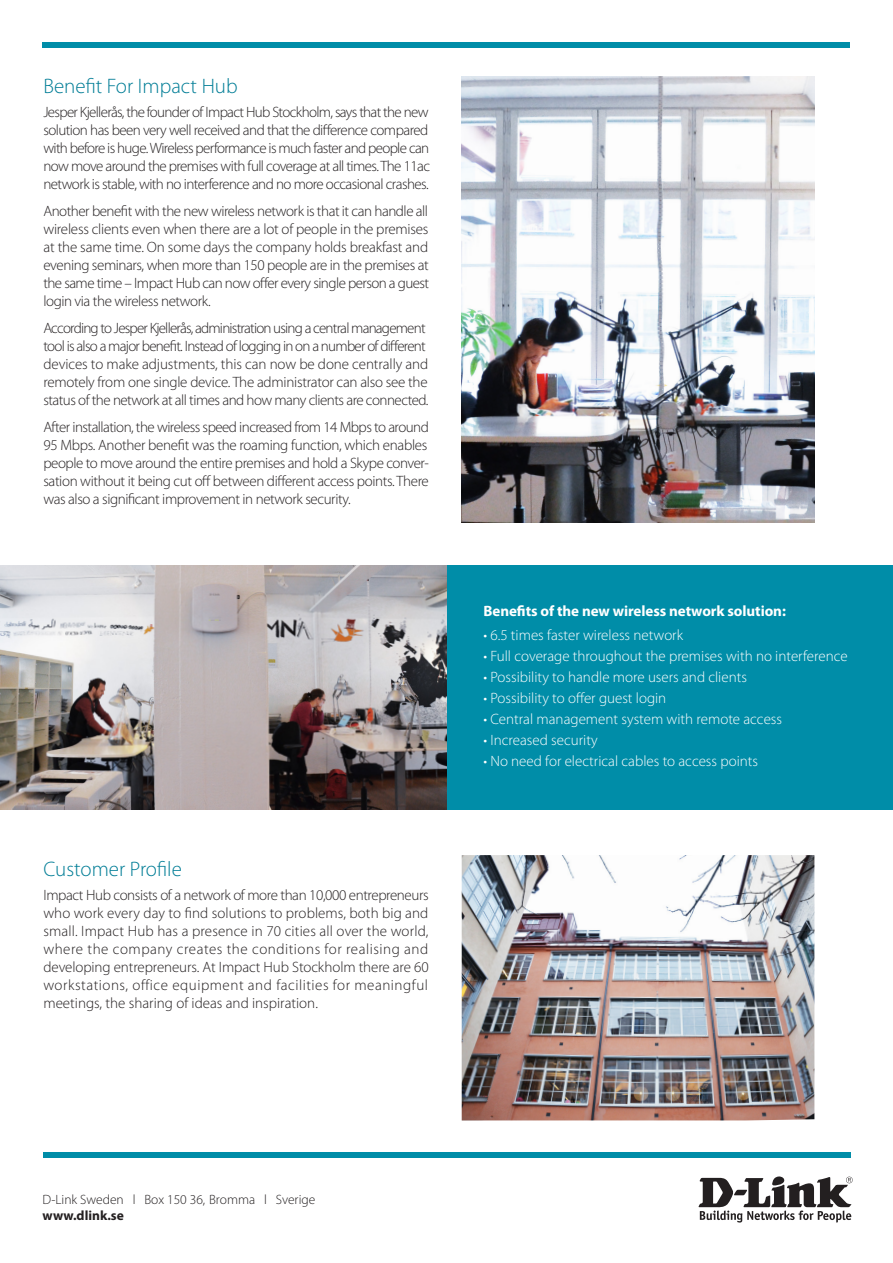
<style>
.page{position:relative;width:893px;height:1263px;background:#fff}
.page>*{position:absolute;margin:0;border:0;box-sizing:border-box;transform-origin:0 0}
.t1{font:300 21px "Myriad Pro";color:#007d96}
.t2{font:300 15px/18px "Myriad Pro";letter-spacing:-.035em;color:#231f20}
.t3{font:300 15px "Myriad Pro";color:#fff}
.t4{font:300 15px "Myriad Pro";color:#231f20}
.t5{font:700 15px "Myriad Pro";letter-spacing:-.005em;color:#fff}
.t6{font:300 13.5px "Myriad Pro";color:#231f20}
.t7{font:700 13.5px "Myriad Pro";color:#231f20}
</style>
<div class="page">
<svg style="left:699px;top:1176px;width:154px;height:46px"></svg>
<div style="left:43px;top:1152px;width:808px;height:6px;background:#008da8"></div>
<div style="left:446px;top:565px;width:447px;height:244px;background:#008da8"></div>
<img style="left:0;top:565px;width:446px;height:244px">
<img style="left:462px;top:77px;width:352px;height:445px">
<img style="left:462px;top:855px;width:352px;height:265px">
<div style="left:43px;top:43px;width:807px;height:5px;background:#008da8"></div>
<p class="t1" style="left:43px;top:73px;width:196px">Benefit For Impact Hub</p>
<p class="t2" style="left:43px;top:103px;width:387px">Jesper Kjellerås, the founder of Impact Hub Stockholm, says that the new</p>
<p class="t2" style="left:43px;top:121px;width:388px">solution has been very well received and that the difference compared with before is huge. Wireless performance is much faster and people can now move around the premises with full coverage at all times. The 11ac network is stable, with no interference and no more occasional crashes.</p>
<p class="t2" style="left:43px;top:202px;width:387px;text-align:justify">Another benefit with the new wireless network is that it can handle all wireless clients even when there are a lot of people in the premises at the same time. On some days the company holds breakfast and evening seminars, when more than 150 people are in the premises at the same time – Impact Hub can now offer every single person a guest login via the wireless network.</p>
<p class="t2" style="left:43px;top:319px;width:387px">According to Jesper Kjellerås, administration using a central management tool is also a major benefit. Instead of logging in on a number of different devices to make adjustments, this can now be done centrally and remotely from one single device. The administrator can also see the status of the network at all times and how many clients are connected.</p>
<p class="t2" style="left:43px;top:418px;width:387px;text-align:justify">After installation, the wireless speed increased from 14 Mbps to around 95 Mbps. Another benefit was the roaming function, which enables people to move around the entire premises and hold a Skype conver-</p>
<p class="t2" style="left:43px;top:472px;width:387px">sation without it being cut off between different access points. There was also a significant improvement in network security.</p>
<p class="t1" style="left:43px;top:856px;width:140px">Customer Profile</p>
<p class="t2" style="left:43px;top:886px;width:387px;text-align:justify">Impact Hub consists of a network of more than 10,000 entrepreneurs who work every day to find solutions to problems, both big and small. Impact Hub has a presence in 70 cities all over the world, where the company creates the conditions for realising and developing entrepreneurs. At Impact Hub Stockholm there are 60 workstations, office equipment and facilities for meaningful</p>
<p class="t4" style="left:43px;top:994px;width:276px">meetings, the sharing of ideas and inspiration.</p>
<p class="t5" style="left:483px;top:602px;width:304px">Benefits of the new wireless network solution:</p>
<p class="t3" style="left:483px;top:626px;width:201px">• 6.5 times faster wireless network</p>
<p class="t3" style="left:483px;top:647px;width:366px">• Full coverage throughout the premises with no interference</p>
<p class="t3" style="left:483px;top:668px;width:265px">• Possibility to handle more users and clients</p>
<p class="t3" style="left:483px;top:689px;width:184px">• Possibility to offer guest login</p>
<p class="t3" style="left:483px;top:710px;width:300px">• Central management system with remote access</p>
<p class="t3" style="left:483px;top:731px;width:116px">• Increased security</p>
<p class="t3" style="left:483px;top:752px;width:276px">• No need for electrical cables to access points</p>
<p class="t6" style="left:43px;top:1191px;width:274px">D-Link Sweden l Box 150 36, Bromma l Sverige</p>
<p class="t7" style="left:43px;top:1206px;width:83px">www.dlink.se</p>
</div>
